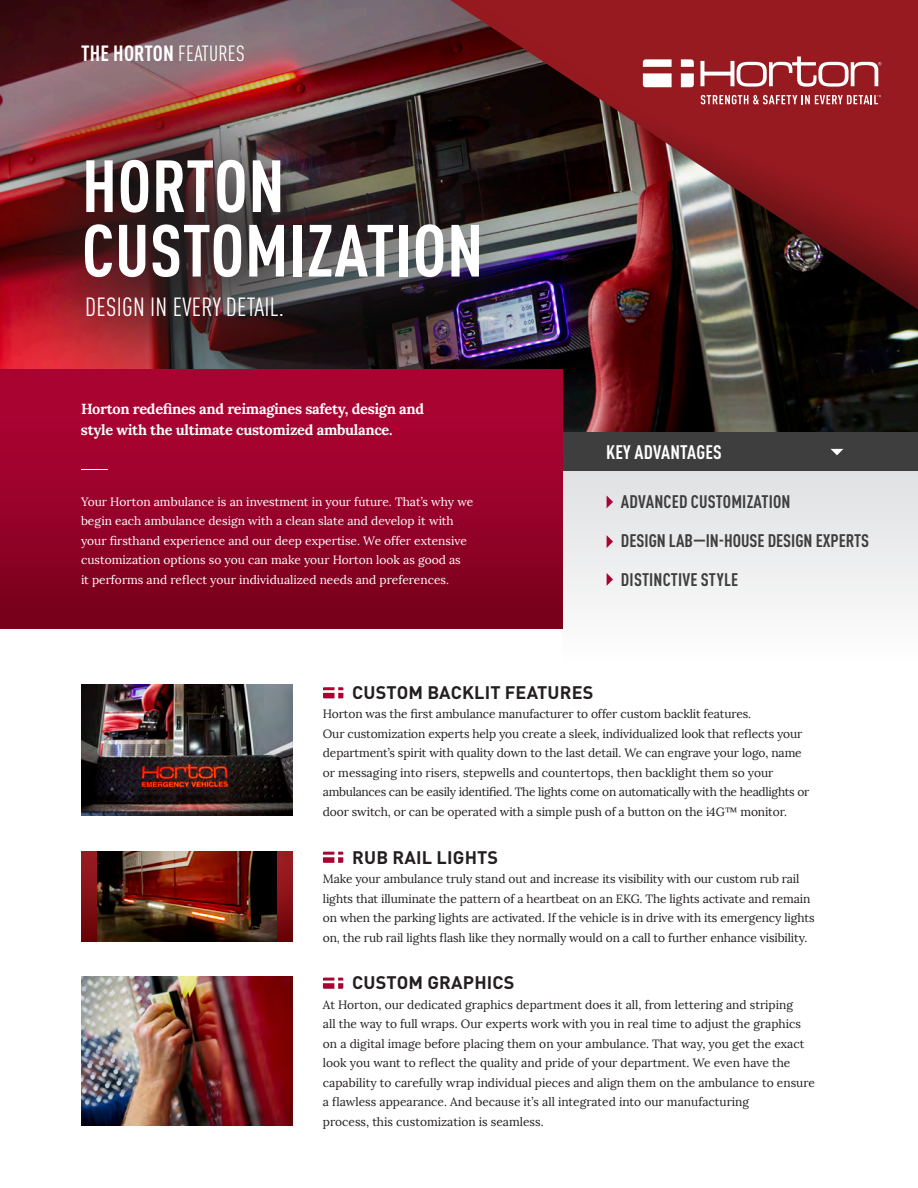
<style>
.page{position:relative;width:918px;height:1188px;background:#fff}
.page>*{position:absolute;margin:0;border:0;box-sizing:border-box;transform-origin:0 0}
.Paragraph_Style_1{font:700 condensed 72.6px/64.5px "DIN Pro";letter-spacing:.01em;color:#fff}
.t1{font:condensed 25.95px "DIN Pro";letter-spacing:.01em;color:#fff}
.t2{font:700 condensed 21.75px "DIN Pro";letter-spacing:.01em;color:#fff}
.t3{font:700 condensed 19.35px "DIN Pro";letter-spacing:.01em;color:#fff}
.t4{font:700 condensed 18px "DIN Pro";letter-spacing:.005em;color:#3e3e3f}
.Paragraph_Style_1-2{font:700 18px "DIN Pro";letter-spacing:.01em;color:#231f20}
.Subhead_Din{font:700 18px "DIN Pro";letter-spacing:.01em;color:#231f20}
.Paragraph_Style_1-3{font:700 14.55px/21.6px "Lora";letter-spacing:-.02em;color:#fff}
.Paragraph_Style_1-4{font:12px/19.5px "Lora";letter-spacing:-.01em;color:#231f20}
.Paragraph_Style_1-5{font:12px/19.5px "Lora";color:#fff}
.s1{font-weight:400}
</style>
<div class="page">
<svg style="left:562px;top:471px;width:356px;height:158px;fill:#ececed"></svg>
<img style="left:610px;top:392px;width:308px;height:40px">
<svg style="left:0;top:0;width:384px;height:26px;background:#522e34"></svg>
<svg style="left:384px;top:0;width:534px;height:392px;background:#6b2527"></svg>
<svg style="left:643px;top:59px;width:29px;height:8px"></svg>
<svg style="left:643px;top:73px;width:29px;height:14px"></svg>
<svg style="left:681px;top:73px;width:13px;height:14px"></svg>
<svg style="left:681px;top:59px;width:13px;height:8px"></svg>
<svg style="left:701px;top:95px;width:180px;height:9px"></svg>
<svg style="left:700px;top:56px;width:181px;height:31px"></svg>
<div style="left:562px;top:432px;width:356px;height:39px;background:#3e3e3f"></div>
<img style="left:0;top:26px;width:610px;height:424px">
<div style="left:0;top:369px;width:562px;height:260px;background:linear-gradient(to bottom,#b30337,#7a001b)"></div>
<svg style="left:607px;top:495px;width:6px;height:13px"></svg>
<svg style="left:607px;top:535px;width:6px;height:13px"></svg>
<svg style="left:607px;top:573px;width:6px;height:13px"></svg>
<svg style="left:81px;top:469px;width:27px;height:1px"></svg>
<svg style="left:323px;top:687px;width:20px;height:11px"></svg>
<svg style="left:323px;top:852px;width:20px;height:11px"></svg>
<svg style="left:323px;top:978px;width:20px;height:11px"></svg>
<img style="left:81px;top:851px;width:212px;height:91px">
<img style="left:81px;top:685px;width:212px;height:131px">
<img style="left:81px;top:976px;width:212px;height:149px">
<svg style="left:831px;top:449px;width:12px;height:6px"></svg>
<h3 class="t2" style="left:81px;top:37px;width:165px">THE HORTON <span class="s1">FEATURES</span></h3>
<p class="Paragraph_Style_1" style="left:82px;top:149px;width:403px">HORTON<br>CUSTOMIZATION</p>
<p class="t1" style="left:85px;top:288px;width:200px">DESIGN IN EVERY DETAIL.</p>
<p class="Paragraph_Style_1-3" style="left:81px;top:398px;width:345px">Horton redefines and reimagines safety, design and style with the ultimate customized ambulance.</p>
<p class="Paragraph_Style_1-5" style="left:81px;top:492px;width:394px">Your Horton ambulance is an investment in your future. That’s why we begin each ambulance design with a clean slate and develop it with your firsthand experience and our deep expertise. We offer extensive customization options so you can make your Horton look as good as<br>it performs and reflect your individualized needs and preferences.</p>
<p class="t3" style="left:606px;top:438px;width:117px">KEY ADVANTAGES</p>
<p class="t4" style="left:621px;top:489px;width:171px">ADVANCED CUSTOMIZATION</p>
<p class="t4" style="left:621px;top:528px;width:250px">DESIGN LAB—IN-HOUSE DESIGN EXPERTS</p>
<p class="t4" style="left:621px;top:567px;width:119px">DISTINCTIVE STYLE</p>
<p class="Subhead_Din" style="left:352px;top:678px;width:243px">CUSTOM BACKLIT FEATURES</p>
<p class="Paragraph_Style_1-4" style="left:323px;top:704px;width:488px">Horton was the first ambulance manufacturer to offer custom backlit features.<br>Our customization experts help you create a sleek, individualized look that reflects your department’s spirit with quality down to the last detail. We can engrave your logo, name or messaging into risers, stepwells and countertops, then backlight them so your ambulances can be easily identified. The lights come on automatically with the headlights or door switch, or can be operated with a simple push of a button on the i4G™ monitor.</p>
<p class="Paragraph_Style_1-2" style="left:352px;top:843px;width:147px">RUB RAIL LIGHTS</p>
<p class="Paragraph_Style_1-4" style="left:323px;top:869px;width:493px">Make your ambulance truly stand out and increase its visibility with our custom rub rail lights that illuminate the pattern of a heartbeat on an EKG. The lights activate and remain on when the parking lights are activated. If the vehicle is in drive with its emergency lights on, the rub rail lights flash like they normally would on a call to further enhance visibility.</p>
<p class="Paragraph_Style_1-2" style="left:352px;top:969px;width:164px">CUSTOM GRAPHICS</p>
<p class="Paragraph_Style_1-4" style="left:323px;top:995px;width:494px">At Horton, our dedicated graphics department does it all, from lettering and striping<br>all the way to full wraps. Our experts work with you in real time to adjust the graphics on a digital image before placing them on your ambulance. That way, you get the exact look you want to reflect the quality and pride of your department. We even have the capability to carefully wrap individual pieces and align them on the ambulance to ensure a flawless appearance. And because it’s all integrated into our manufacturing<br>process, this customization is seamless.</p>
</div>
